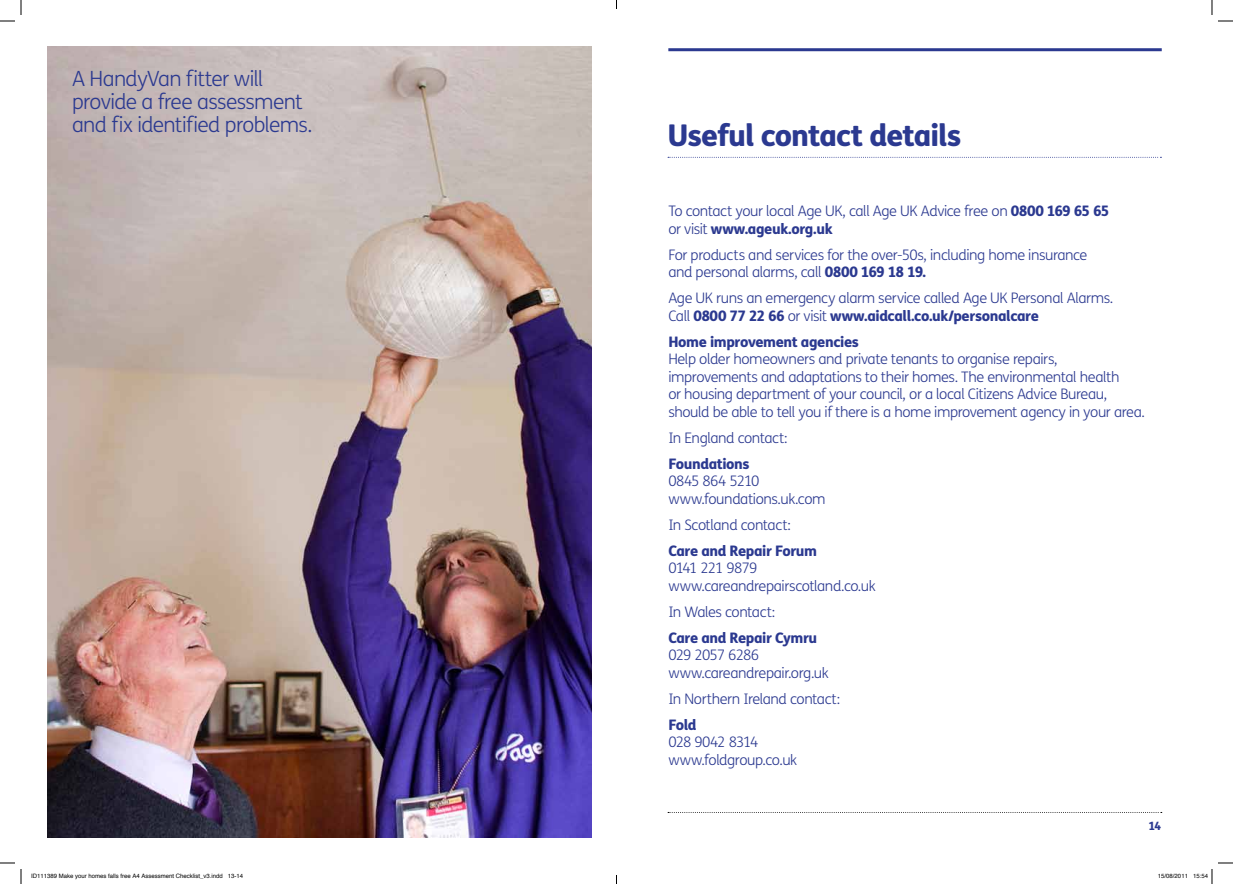
<style>
.page{position:relative;width:1233px;height:884px;background:#fff}
.page>*{position:absolute;margin:0;border:0;box-sizing:border-box;transform-origin:0 0}
.t1{font:800 30px "FS Me";letter-spacing:-.03em;color:#2b3990}
.t2{font:300 21px/23px "FS Me";letter-spacing:-.03em;color:#2b3990}
.t3{font:300 14.5px/17.5px "FS Me";letter-spacing:-.03em;color:#2b3990}
.t4{font:800 14.5px "FS Me";letter-spacing:-.025em;color:#2b3990}
.t5{font:800 11.5px "FS Me";color:#2b3990}
.t6{font:6px "Helvetica";color:#000}
.s1{font-weight:800}
</style>
<div class="page">
<svg style="left:668px;top:812px;width:493px;height:1px"></svg>
<svg style="left:668px;top:157px;width:493px;height:1px"></svg>
<hr style="left:668px;top:48px;width:493px;height:3px;background:#2b3990">
<img style="left:47px;top:47px;width:544px;height:790px">
<svg style="left:1218px;top:20px;width:15px;height:2px"></svg>
<svg style="left:1218px;top:862px;width:15px;height:2px"></svg>
<svg style="left:0;top:0;width:22px;height:22px"></svg>
<svg style="left:0;top:862px;width:22px;height:22px"></svg>
<svg style="left:1211px;top:0;width:1px;height:15px"></svg>
<svg style="left:1211px;top:869px;width:1px;height:15px"></svg>
<h2 class="t2" style="left:72px;top:67px;width:242px">A HandyVan fitter will provide a free assessment and fix identified problems.</h2>
<h1 class="t1" style="left:667px;top:111px;width:295px">Useful contact details</h1>
<p class="t3" style="left:668px;top:202px;width:442px">To contact your local Age UK, call Age UK Advice free on <span class="s1">0800 169 65 65 </span>or visit <span class="s1">www.ageuk.org.uk</span></p>
<p class="t3" style="left:668px;top:245px;width:420px">For products and services for the over-50s, including home insurance and personal alarms, call <span class="s1">0800 169 18 19.</span></p>
<p class="t3" style="left:668px;top:289px;width:446px">Age UK runs an emergency alarm service called Age UK Personal Alarms.<br>Call <span class="s1">0800 77 22 66</span> or visit <span class="s1">www.aidcall.co.uk/personalcare</span></p>
<p class="t4" style="left:668px;top:330px;width:192px">Home improvement agencies</p>
<p class="t3" style="left:668px;top:350px;width:478px">Help older homeowners and private tenants to organise repairs, improvements and adaptations to their homes. The environmental health<br>or housing department of your council, or a local Citizens Advice Bureau, should be able to tell you if there is a home improvement agency in your area.</p>
<p class="t3" style="left:668px;top:428px;width:121px">In England contact:</p>
<p class="t4" style="left:668px;top:452px;width:83px">Foundations</p>
<p class="t3" style="left:668px;top:472px;width:159px">0845 864 5210 www.foundations.uk.com</p>
<p class="t3" style="left:668px;top:515px;width:124px">In Scotland contact:</p>
<p class="t4" style="left:668px;top:539px;width:150px">Care and Repair Forum</p>
<p class="t3" style="left:668px;top:559px;width:209px">0141 221 9879 www.careandrepairscotland.co.uk</p>
<p class="t3" style="left:668px;top:602px;width:108px">In Wales contact:</p>
<p class="t4" style="left:668px;top:626px;width:150px">Care and Repair Cymru</p>
<p class="t3" style="left:668px;top:646px;width:162px">029 2057 6286 www.careandrepair.org.uk</p>
<p class="t3" style="left:668px;top:689px;width:173px">In Northern Ireland contact:</p>
<p class="t4" style="left:668px;top:713px;width:30px">Fold</p>
<p class="t3" style="left:668px;top:733px;width:130px">028 9042 8314 www.foldgroup.co.uk</p>
<p class="t5" style="left:1148px;top:817px;width:14px">14</p>
<p class="t6" style="left:31px;top:871px;width:214px">ID111389 Make your homes falls free A4 Assessment Checklist_v3.indd 13-14</p>
<p class="t6" style="left:1158px;top:871px;width:52px">15/08/2011 15:54</p>
</div>
